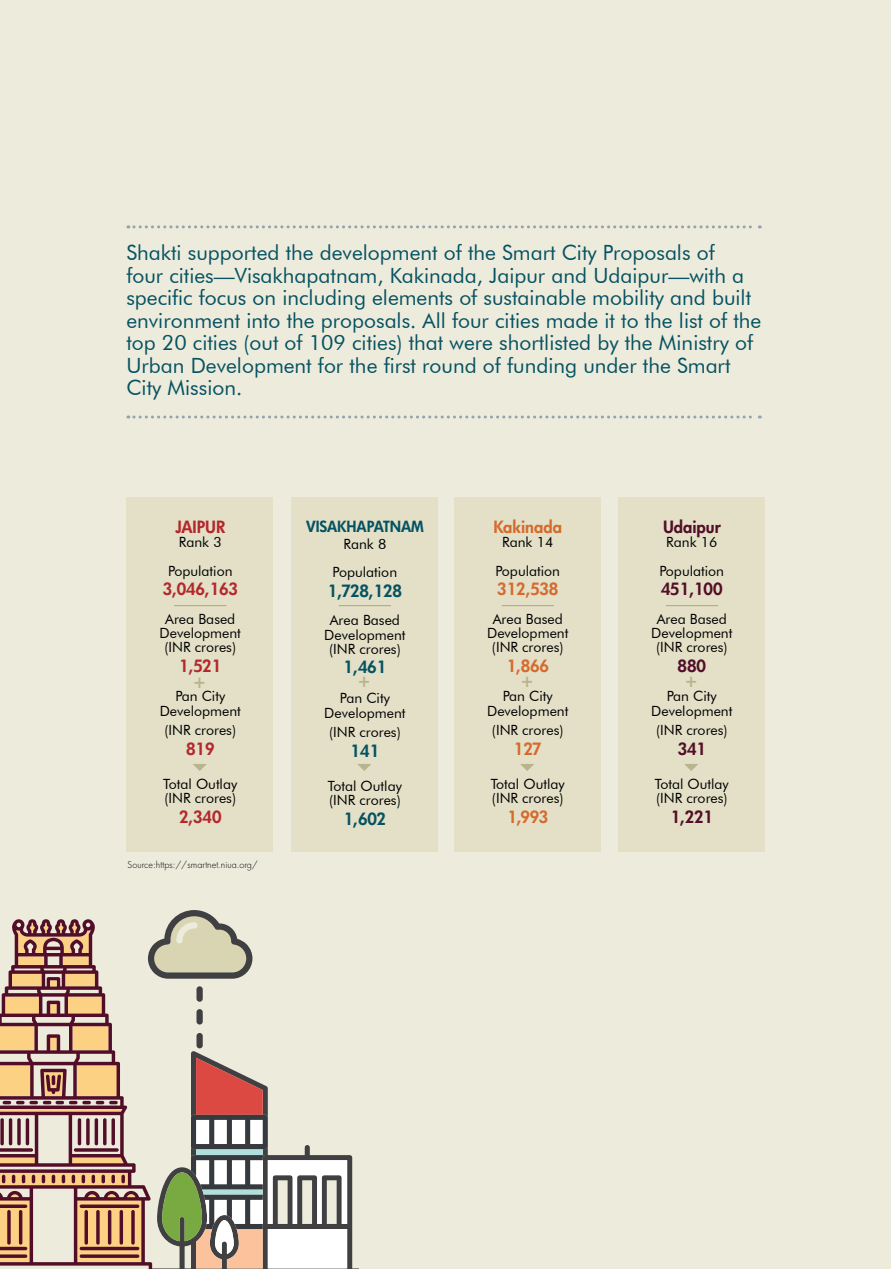
<style>
.page{position:relative;width:891px;height:1269px;background:#edebdc}
.page>*{position:absolute;margin:0;border:0;box-sizing:border-box;transform-origin:0 0}
.t1{font:21px/22.5px "Futura BT";color:#055262}
.t2{font:800 18.75px "Futura";color:#b8b48e}
.t3{font:800 16.5px "Futura";color:#b3282d}
.t4{font:800 16.5px "Futura";color:#d56a2d}
.t5{font:800 16.5px "Futura";color:#520e28}
.t6{font:800 16.5px "Futura";letter-spacing:-.015em;color:#055262}
.t7{font:800 15px "Futura";color:#055262}
.t8{font:14.1px/14.2px "Futura BT";color:#000;text-align:center}
.t9{font:300 9px "Futura";letter-spacing:.005em;color:#000}
</style>
<div class="page">
<div style="left:126px;top:497px;width:147px;height:355px;background:#e3e0c7"></div>
<div style="left:291px;top:497px;width:147px;height:355px;background:#e3e0c7"></div>
<div style="left:454px;top:497px;width:147px;height:355px;background:#e3e0c7"></div>
<div style="left:618px;top:497px;width:147px;height:355px;background:#e3e0c7"></div>
<svg style="left:152px;top:910px;width:100px;height:69px"></svg>
<svg style="left:153px;top:1051px;width:206px;height:218px"></svg>
<div style="left:197px;top:1033px;width:6px;height:15px;background:#404043;border-radius:3px"></div>
<div style="left:197px;top:986px;width:6px;height:16px;background:#404043;border-radius:3px"></div>
<div style="left:197px;top:1009px;width:6px;height:16px;background:#404043;border-radius:3px"></div>
<svg style="left:0;top:919px;width:152px;height:350px"></svg>
<svg style="left:80px;top:1254px;width:59px;height:4px"></svg>
<hr style="left:80px;top:1247px;width:59px;height:3px;background:#520e28;border-radius:2px">
<hr style="left:80px;top:1205px;width:59px;height:3px;background:#520e28;border-radius:2px">
<svg style="left:96px;top:1210px;width:4px;height:35px"></svg>
<hr style="left:85px;top:1210px;width:3px;height:35px;background:#520e28;border-radius:2px">
<svg style="left:74px;top:1148px;width:45px;height:4px"></svg>
<hr style="left:95px;top:1118px;width:3px;height:27px;background:#520e28;border-radius:2px">
<svg style="left:86px;top:1118px;width:4px;height:27px"></svg>
<hr style="left:78px;top:1118px;width:3px;height:27px;background:#520e28;border-radius:2px">
<svg style="left:50px;top:981px;width:7px;height:5px"></svg>
<svg style="left:108px;top:1194px;width:8px;height:3px"></svg>
<svg style="left:127px;top:1194px;width:8px;height:3px"></svg>
<svg style="left:0;top:1173px;width:128px;height:12px;background:#d5a46e"></svg>
<svg style="left:131px;top:1210px;width:4px;height:35px"></svg>
<hr style="left:120px;top:1210px;width:3px;height:35px;background:#520e28;border-radius:2px">
<hr style="left:108px;top:1210px;width:3px;height:35px;background:#520e28;border-radius:2px">
<hr style="left:112px;top:1118px;width:3px;height:27px;background:#520e28;border-radius:2px">
<svg style="left:103px;top:1118px;width:4px;height:27px"></svg>
<svg style="left:0;top:1072px;width:122px;height:40px;background:#bc9073"></svg>
<svg style="left:128px;top:225px;width:632px;height:3px"></svg>
<svg style="left:128px;top:416px;width:632px;height:3px"></svg>
<svg style="left:357px;top:764px;width:14px;height:7px"></svg>
<svg style="left:520px;top:764px;width:14px;height:7px"></svg>
<svg style="left:684px;top:764px;width:14px;height:7px"></svg>
<svg style="left:193px;top:764px;width:14px;height:7px"></svg>
<hr style="left:339px;top:605px;width:52px;height:1px;background:#a9a579">
<hr style="left:502px;top:605px;width:52px;height:1px;background:#a9a579">
<hr style="left:666px;top:605px;width:52px;height:1px;background:#a9a579">
<hr style="left:174px;top:605px;width:52px;height:1px;background:#a9a579">
<p class="t1" style="left:126px;top:241px;width:637px">Shakti supported the development of the Smart City Proposals of<br>four cities—Visakhapatnam, Kakinada, Jaipur and Udaipur—with a specific focus on including elements of sustainable mobility and built environment into the proposals. All four cities made it to the list of the top 20 cities (out of 109 cities) that were shortlisted by the Ministry of Urban Development for the first round of funding under the Smart City Mission.</p>
<p class="t4" style="left:494px;top:516px;width:70px">Kakinada</p>
<p class="t8" style="left:496px;top:528px;width:66px;line-height:28.3px">Rank 14<br>Population</p>
<p class="t4" style="left:497px;top:579px;width:63px">312,538</p>
<p class="t8" style="left:487px;top:611px;width:83px">Area Based<br>Development (INR crores)</p>
<p class="t4" style="left:507px;top:655px;width:44px">1,866</p>
<p class="t8" style="left:487px;top:688px;width:83px;line-height:15px">Pan City<br>Development</p>
<p class="t8" style="left:492px;top:723px;width:73px">(INR crores)</p>
<p class="t4" style="left:514px;top:738px;width:29px">127</p>
<p class="t8" style="left:491px;top:777px;width:76px;text-align:left">Total Outlay (INR crores)</p>
<p class="t4" style="left:507px;top:806px;width:42px">1,993</p>
<p class="t5" style="left:663px;top:516px;width:59px">Udaipur</p>
<p class="t8" style="left:660px;top:528px;width:66px;line-height:28.3px">Rank 16<br>Population</p>
<p class="t5" style="left:661px;top:579px;width:63px">451,100</p>
<p class="t8" style="left:651px;top:611px;width:83px">Area Based<br>Development (INR crores)</p>
<p class="t5" style="left:678px;top:655px;width:30px">880</p>
<p class="t8" style="left:651px;top:688px;width:83px;line-height:15px">Pan City<br>Development</p>
<p class="t8" style="left:656px;top:723px;width:73px">(INR crores)</p>
<p class="t5" style="left:678px;top:738px;width:30px">341</p>
<p class="t8" style="left:655px;top:777px;width:76px;text-align:left">Total Outlay (INR crores)</p>
<p class="t5" style="left:671px;top:806px;width:44px">1,221</p>
<p class="t7" style="left:306px;top:517px;width:119px">VISAKHAPATNAM</p>
<p class="t8" style="left:333px;top:530px;width:66px;line-height:28.3px">Rank 8<br>Population</p>
<p class="t6" style="left:328px;top:580px;width:76px">1,728,128</p>
<p class="t8" style="left:324px;top:613px;width:83px">Area Based<br>Development (INR crores)</p>
<p class="t6" style="left:344px;top:657px;width:44px">1,461</p>
<p class="t8" style="left:324px;top:690px;width:83px;line-height:15px">Pan City<br>Development</p>
<p class="t8" style="left:329px;top:725px;width:73px">(INR crores)</p>
<p class="t6" style="left:351px;top:740px;width:30px">141</p>
<p class="t8" style="left:328px;top:778px;width:76px;text-align:left">Total Outlay (INR crores)</p>
<p class="t6" style="left:344px;top:808px;width:44px">1,602</p>
<p class="t3" style="left:175px;top:516px;width:51px">JAIPUR</p>
<p class="t8" style="left:168px;top:528px;width:66px;line-height:28.3px">Rank 3<br>Population</p>
<p class="t3" style="left:163px;top:579px;width:77px">3,046,163</p>
<p class="t8" style="left:160px;top:611px;width:83px">Area Based<br>Development (INR crores)</p>
<p class="t3" style="left:179px;top:655px;width:44px">1,521</p>
<p class="t8" style="left:160px;top:688px;width:83px;line-height:15px">Pan City<br>Development</p>
<p class="t8" style="left:164px;top:723px;width:73px">(INR crores)</p>
<p class="t3" style="left:186px;top:738px;width:30px">819</p>
<p class="t8" style="left:163px;top:777px;width:76px;text-align:left">Total Outlay (INR crores)</p>
<p class="t3" style="left:179px;top:806px;width:44px">2,340</p>
<h2 class="t2" style="left:194px;top:669px;width:12px">+</h2>
<h2 class="t2" style="left:359px;top:668px;width:12px">+</h2>
<h2 class="t2" style="left:522px;top:668px;width:12px">+</h2>
<h2 class="t2" style="left:686px;top:668px;width:12px">+</h2>
<p class="t9" style="left:128px;top:858px;width:132px">Source:https://smartnet.niua.org/</p>
</div>
